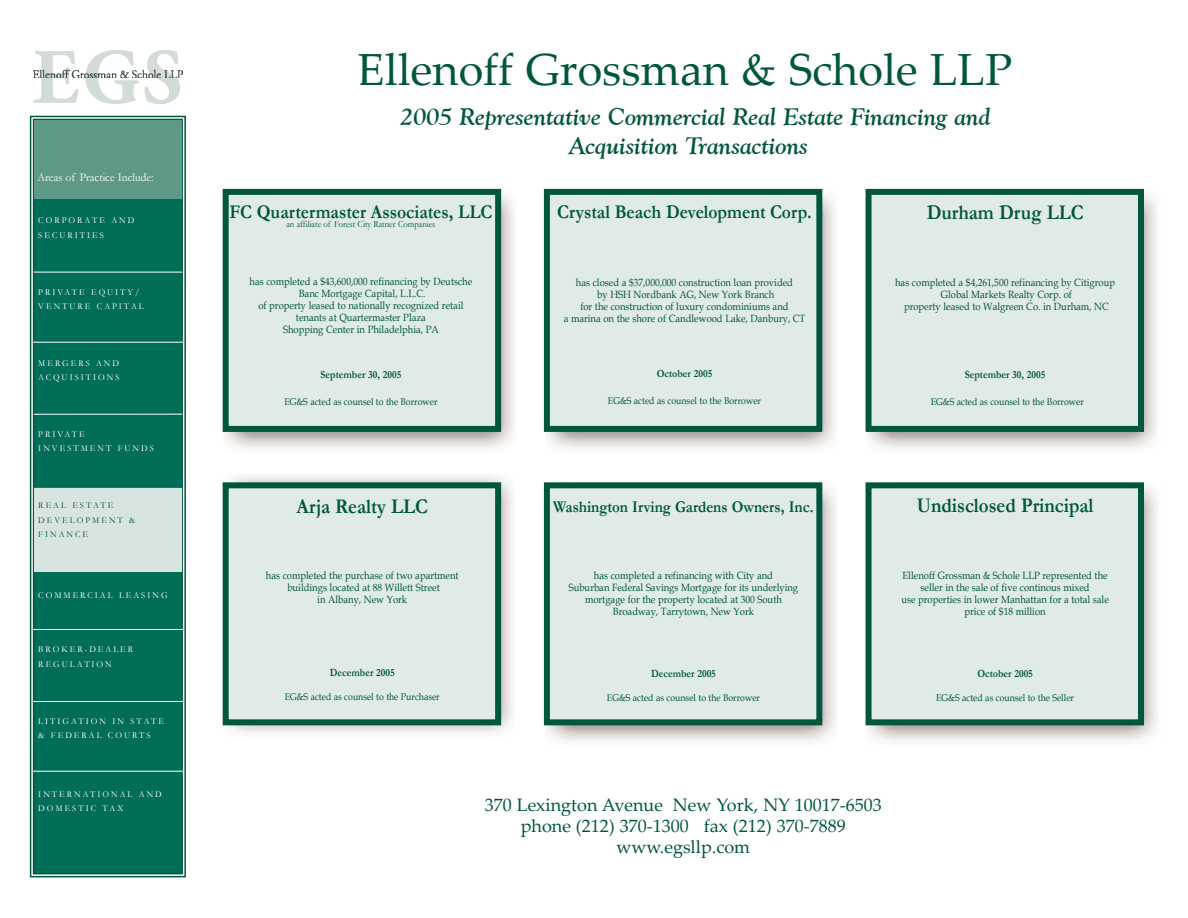
<style>
.page{position:relative;width:1188px;height:918px;background:#fff}
.page>*{position:absolute;margin:0;border:0;box-sizing:border-box;transform-origin:0 0}
.t1{font:45px "Palatino Linotype";color:#00573c}
.t2{font:italic 700 24px/28.8px "Goudy Old Style BT";color:#00573c;text-align:center}
.t3{font:700 21px "Garamond";color:#00573c;scale:.9 1}
.t4{font:700 19.5px "Garamond";color:#00573c;scale:.9 1}
.t5{font:18px/21px "Palatino Linotype";color:#00573c;text-align:center}
.t6{font:700 16.5px "Garamond";color:#00573c;scale:.9 1}
.t7{font:12px "Garamond";color:#fff;scale:.95 1}
.t8{font:700 10.95px "Garamond";color:#00573c;scale:.9 1}
.t9{font:10.5px/12px "Book Antiqua";color:#00573c;text-align:center;scale:.9 1}
.t10{font:9.75px "Book Antiqua";color:#00573c;scale:.9 1}
.t11{font:9.6px "Garamond";color:#00573c;scale:.9 1}
.t12{font:9px/14.2px "Garamond";letter-spacing:.235em;color:#fff;scale:.95 1}
.t13{font:9px/14.2px "Garamond";letter-spacing:.235em;color:#00573c;scale:.95 1}
</style>
<div class="page">
<div style="left:34px;top:119px;width:148px;height:755px;background:#006e57"></div>
<div style="left:30px;top:116px;width:156px;height:761px;border:2px solid #00573c"></div>
<div style="left:33px;top:119px;width:150px;height:755px;border:2px solid #00573c"></div>
<img style="left:222px;top:475px;width:291px;height:259px">
<img style="left:543px;top:482px;width:293px;height:260px">
<img style="left:222px;top:188px;width:292px;height:261px">
<img style="left:543px;top:188px;width:292px;height:261px">
<div style="left:226px;top:192px;width:272px;height:237px;background:#e0eae6"></div>
<div style="left:223px;top:189px;width:278px;height:243px;border:6px solid #00573c"></div>
<div style="left:547px;top:192px;width:272px;height:237px;background:#e0eae6"></div>
<div style="left:544px;top:189px;width:278px;height:243px;border:6px solid #00573c"></div>
<div style="left:869px;top:192px;width:272px;height:237px;background:#e0eae6"></div>
<div style="left:866px;top:189px;width:278px;height:243px;border:6px solid #00573c"></div>
<div style="left:226px;top:485px;width:272px;height:237px;background:#e0eae6"></div>
<div style="left:223px;top:482px;width:278px;height:243px;border:6px solid #00573c"></div>
<div style="left:547px;top:485px;width:272px;height:237px;background:#e0eae6"></div>
<div style="left:544px;top:482px;width:278px;height:243px;border:6px solid #00573c"></div>
<div style="left:869px;top:485px;width:272px;height:237px;background:#e0eae6"></div>
<div style="left:866px;top:482px;width:278px;height:243px;border:6px solid #00573c"></div>
<div style="left:34px;top:120px;width:148px;height:78px;background:#5e9988"></div>
<hr style="left:34px;top:272px;width:148px;height:1px;background:#fff">
<hr style="left:34px;top:414px;width:148px;height:1px;background:#fff">
<hr style="left:34px;top:488px;width:147px;height:1px;background:#fff">
<hr style="left:33px;top:629px;width:151px;height:1px;background:#fff">
<hr style="left:33px;top:701px;width:151px;height:1px;background:#fff">
<hr style="left:33px;top:771px;width:151px;height:1px;background:#fff">
<div style="left:34px;top:489px;width:148px;height:83px;background:#d7e4e0"></div>
<img style="left:34px;top:51px;width:149px;height:28px">
<img style="left:34px;top:79px;width:146px;height:25px">
<hr style="left:33px;top:342px;width:150px;height:1px;background:#fff">
<p class="t7" style="left:37px;top:170px;width:124px">Areas of Practice Include:</p>
<p class="t12" style="left:38px;top:214px;width:103px">CORPORATE AND<br>SECURITIES</p>
<p class="t12" style="left:38px;top:285px;width:112px">PRIVATE EQUITY/<br>VENTURE CAPITAL</p>
<p class="t12" style="left:38px;top:356px;width:87px">MERGERS AND<br>ACQUISITIONS</p>
<p class="t12" style="left:38px;top:427px;width:123px">PRIVATE<br>INVESTMENT FUNDS</p>
<p class="t13" style="left:38px;top:499px;width:104px">REAL ESTATE<br>DEVELOPMENT &amp;<br>FINANCE</p>
<p class="t12" style="left:38px;top:589px;width:138px">COMMERCIAL LEASING</p>
<p class="t12" style="left:38px;top:643px;width:101px">BROKER-DEALER<br>REGULATION</p>
<p class="t12" style="left:38px;top:714px;width:134px">LITIGATION IN STATE &amp; FEDERAL COURTS</p>
<p class="t12" style="left:38px;top:787px;width:132px">INTERNATIONAL AND<br>DOMESTIC TAX</p>
<h1 class="t1" style="left:357px;top:52px;width:656px">Ellenoff Grossman &amp; Schole LLP</h1>
<h2 class="t2" style="left:400px;top:102px;width:592px">2005 Representative Commercial Real Estate Financing and<br>Acquisition Transactions</h2>
<h3 class="t4" style="left:230px;top:201px;width:294px">FC Quartermaster Associates, LLC</h3>
<p class="t11" style="left:286px;top:219px;width:167px">an affiliate of Forest City Ratner Companies</p>
<h3 class="t4" style="left:557px;top:201px;width:284px">Crystal Beach Development Corp.</h3>
<h3 class="t3" style="left:927px;top:201px;width:176px">Durham Drug LLC</h3>
<p class="t9" style="left:250px;top:276px;width:249px">has completed a $43,600,000 refinancing by Deutsche Banc Mortgage Capital, L.L.C.<br>of property leased to nationally recognized retail tenants at Quartermaster Plaza<br>Shopping Center in Philadelphia, PA</p>
<p class="t8" style="left:321px;top:368px;width:91px">September 30, 2005</p>
<p class="t10" style="left:284px;top:396px;width:172px">EG&amp;S acted as counsel to the Borrower</p>
<p class="t9" style="left:564px;top:276px;width:270px">has closed a $37,000,000 construction loan provided<br>by HSH Nordbank AG, New York Branch<br>for the construction of luxury condominiums and<br>a marina on the shore of Candlewood Lake, Danbury, CT</p>
<p class="t8" style="left:657px;top:368px;width:63px">October 2005</p>
<p class="t10" style="left:608px;top:395px;width:172px">EG&amp;S acted as counsel to the Borrower</p>
<p class="t9" style="left:895px;top:277px;width:246px">has completed a $4,261,500 refinancing by Citigroup<br>Global Markets Realty Corp. of<br>property leased to Walgreen Co. in Durham, NC</p>
<p class="t8" style="left:965px;top:368px;width:91px">September 30, 2005</p>
<p class="t10" style="left:931px;top:396px;width:172px">EG&amp;S acted as counsel to the Borrower</p>
<h3 class="t3" style="left:297px;top:495px;width:147px">Arja Realty LLC</h3>
<h3 class="t6" style="left:553px;top:497px;width:291px">Washington Irving Gardens Owners, Inc.</h3>
<h3 class="t3" style="left:917px;top:494px;width:198px">Undisclosed Principal</h3>
<p class="t9" style="left:266px;top:569px;width:216px">has completed the purchase of two apartment buildings located at 88 Willett Street<br>in Albany, New York</p>
<p class="t9" style="left:569px;top:570px;width:256px">has completed a refinancing with City and<br>Suburban Federal Savings Mortgage for its underlying mortgage for the property located at 300 South Broadway, Tarrytown, New York</p>
<p class="t9" style="left:901px;top:570px;width:232px">Ellenoff Grossman &amp; Schole LLP represented the seller in the sale of five continous mixed<br>use properties in lower Manhattan for a total sale price of $18 million</p>
<p class="t8" style="left:330px;top:667px;width:74px">December 2005</p>
<p class="t10" style="left:285px;top:691px;width:174px">EG&amp;S acted as counsel to the Purchaser</p>
<p class="t8" style="left:651px;top:667px;width:74px">December 2005</p>
<p class="t10" style="left:607px;top:692px;width:172px">EG&amp;S acted as counsel to the Borrower</p>
<p class="t8" style="left:977px;top:667px;width:63px">October 2005</p>
<p class="t10" style="left:936px;top:692px;width:155px">EG&amp;S acted as counsel to the Seller</p>
<h3 class="t5" style="left:485px;top:796px;width:399px">370 Lexington Avenue New York, NY 10017-6503 phone (212) 370-1300 fax (212) 370-7889 www.egsllp.com</h3>
</div>
